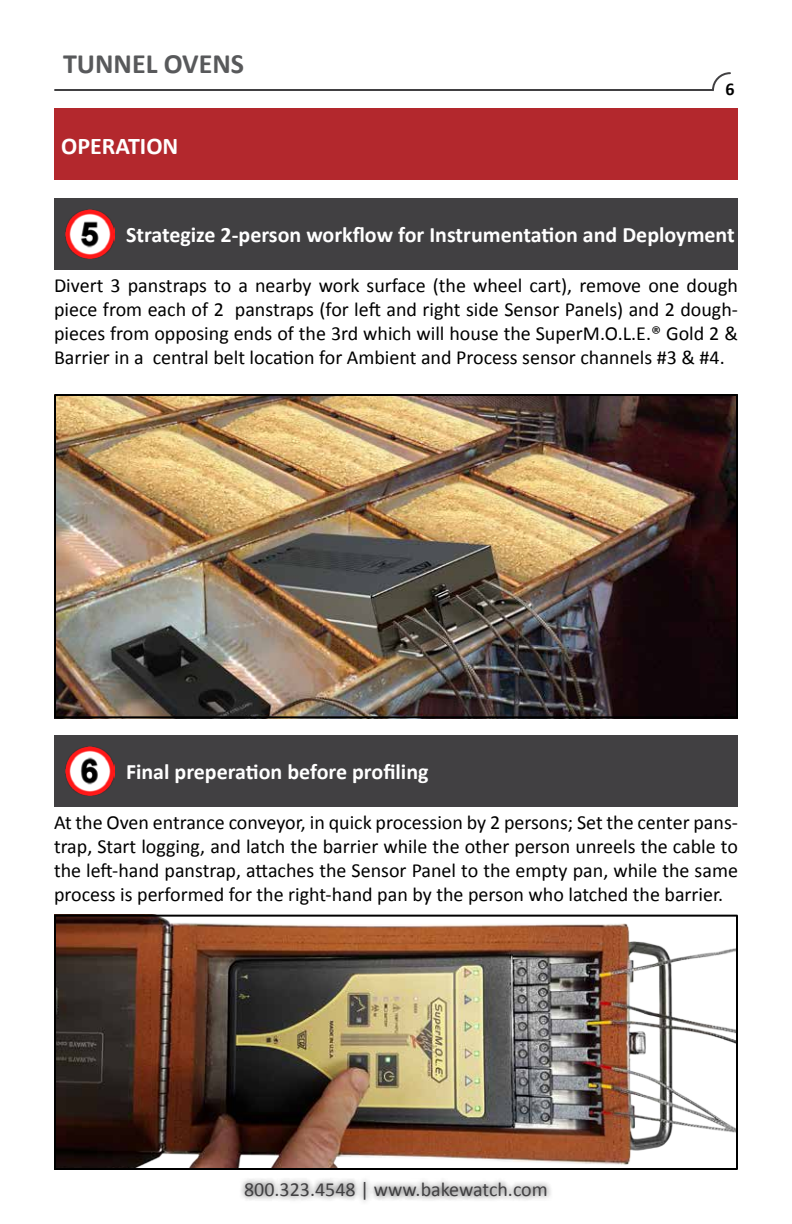
<style>
.page{position:relative;width:792px;height:1224px;background:#fff}
.page>*{position:absolute;margin:0;border:0;box-sizing:border-box;transform-origin:0 0}
.t1{font:700 28px "Calibri";color:#58595b}
.t2{font:700 24px "Calibri";color:#fff}
.t3{font:700 22px "Calibri";color:#fff}
.t4{font:20px/24px "Calibri";color:#000;text-align:justify}
.t5{font:20px "Calibri";color:#414042}
.t6{font:700 18px "Calibri";color:#000}
</style>
<div class="page">
<hr style="left:55px;top:89px;width:658px;height:2px;background:#414042">
<svg style="left:712px;top:72px;width:19px;height:19px"></svg>
<img style="left:57px;top:397px;width:678px;height:318px">
<div style="left:54px;top:394px;width:684px;height:324px;border:2px solid #000"></div>
<img style="left:57px;top:918px;width:678px;height:249px">
<div style="left:54px;top:915px;width:684px;height:255px;border:2px solid #000"></div>
<div style="left:239px;top:1175px;width:314px;height:31px;background:#000;opacity:.75"></div>
<div style="left:54px;top:198px;width:684px;height:72px;background:#414042"></div>
<div style="left:54px;top:735px;width:684px;height:72px;background:#414042"></div>
<img style="left:66px;top:210px;width:48px;height:48px">
<img style="left:66px;top:746px;width:48px;height:49px">
<div style="left:54px;top:108px;width:684px;height:72px;background:#b3282d"></div>
<h1 class="t1" style="left:63px;top:45px;width:183px">TUNNEL OVENS</h1>
<p class="t2" style="left:61px;top:130px;width:119px">OPERATION</p>
<p class="t6" style="left:725px;top:77px;width:11px">6</p>
<p class="t3" style="left:126px;top:221px;width:610px">Strategize 2-person workflow for Instrumentation and Deployment</p>
<p class="t4" style="left:54px;top:274px;width:685px">Divert 3 panstraps to a nearby work surface (the wheel cart), remove one dough piece from each of 2 panstraps (for left and right side Sensor Panels) and 2 dough&shy;pieces from opposing ends of the 3rd which will house the SuperM.O.L.E.® Gold 2 &amp; Barrier in a central belt location for Ambient and Process sensor channels #3 &amp; #4.</p>
<p class="t3" style="left:126px;top:758px;width:304px">Final preperation before profiling</p>
<p class="t4" style="left:54px;top:810px;width:685px">At the Oven entrance conveyor, in quick procession by 2 persons; Set the center pans&shy;trap, Start logging, and latch the barrier while the other person unreels the cable to the left-hand panstrap, attaches the Sensor Panel to the empty pan, while the same process is performed for the right-hand pan by the person who latched the barrier.</p>
<p class="t5" style="left:244px;top:1176px;width:305px">800.323.4548 | www.bakewatch.com</p>
</div>
